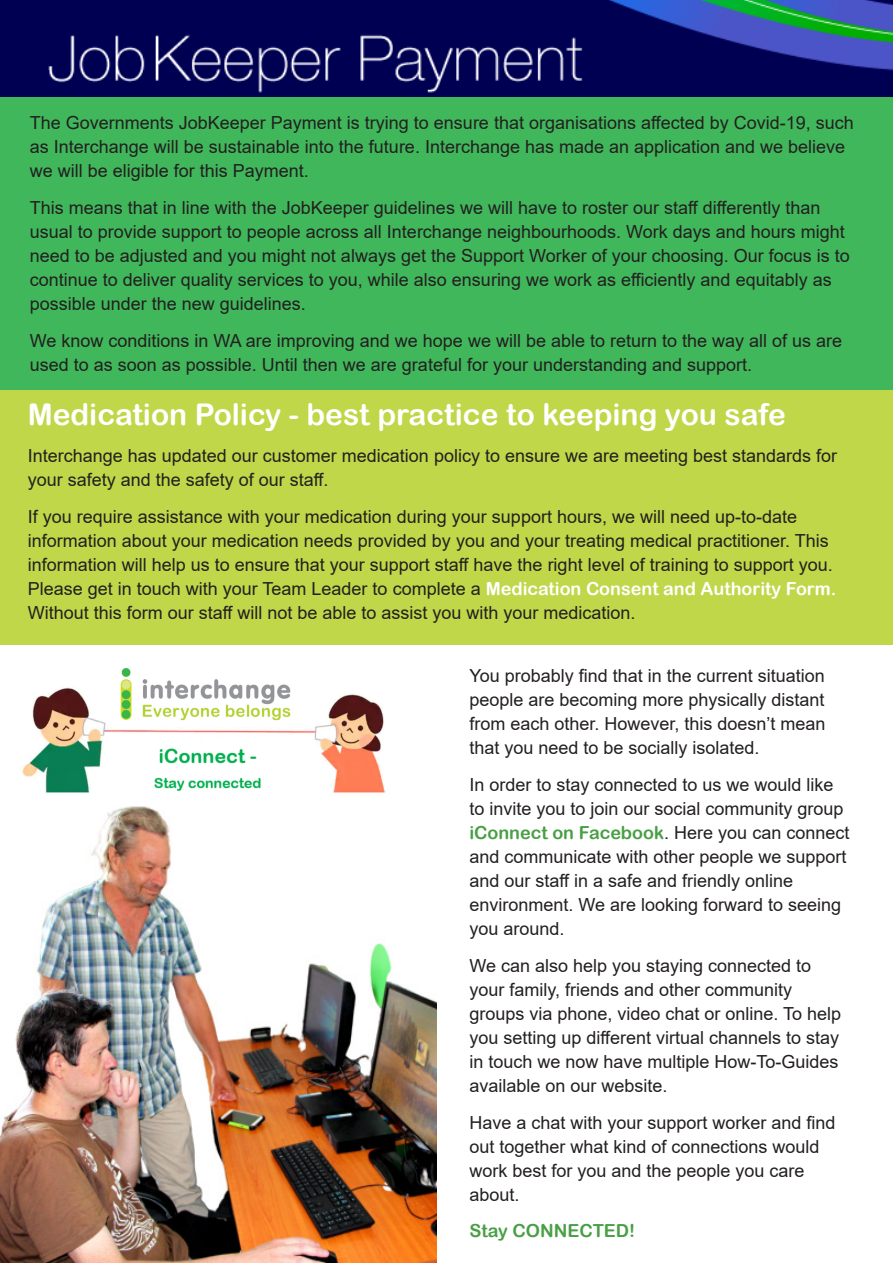
<style>
.page{position:relative;width:893px;height:1263px;background:#fff}
.page>*{position:absolute;margin:0;border:0;box-sizing:border-box;transform-origin:0 0}
.t1{font:30px "Arial Rounded MT Bold";color:#fff}
.t2{font:18px/24px "Arial";color:#231f20}
.t3{font:18px "Arial Rounded MT Bold";color:#499f45}
.s1{font-family:"Arial Rounded MT Bold";color:#fff}
.s2{font-family:"Arial Rounded MT Bold";color:#499f45}
</style>
<div class="page">
<div style="left:0;top:96px;width:893px;height:294px;background:#40b75b"></div>
<img style="left:0;top:0;width:893px;height:96px">
<img style="left:0;top:806px;width:437px;height:456px">
<img style="left:3px;top:644px;width:421px;height:149px">
<div style="left:0;top:390px;width:893px;height:254px;background:#bfd748"></div>
<p class="t2" style="left:30px;top:111px;width:825px">The Governments JobKeeper Payment is trying to ensure that organisations affected by Covid-19, such as Interchange will be sustainable into the future. Interchange has made an application and we believe we will be eligible for this Payment.</p>
<p class="t2" style="left:30px;top:196px;width:822px">This means that in line with the JobKeeper guidelines we will have to roster our staff differently than usual to provide support to people across all Interchange neighbourhoods. Work days and hours might need to be adjusted and you might not always get the Support Worker of your choosing. Our focus is to continue to deliver quality services to you, while also ensuring we work as efficiently and equitably as possible under the new guidelines.</p>
<p class="t2" style="left:30px;top:328px;width:814px">We know conditions in WA are improving and we hope we will be able to return to the way all of us are used to as soon as possible. Until then we are grateful for your understanding and support.</p>
<p class="t1" style="left:28px;top:397px;width:760px">Medication Policy - best practice to keeping you safe</p>
<p class="t2" style="left:28px;top:444px;width:811px">Interchange has updated our customer medication policy to ensure we are meeting best standards for your safety and the safety of our staff.</p>
<p class="t2" style="left:28px;top:505px;width:810px">If you require assistance with your medication during your support hours, we will need up-to-date information about your medication needs provided by you and your treating medical practitioner. This information will help us to ensure that your support staff have the right level of training to support you.<br>Please get in touch with your Team Leader to complete a <span class="s1">Medication Consent and Authority Form.<br></span>Without this form our staff will not be able to assist you with your medication.</p>
<p class="t2" style="left:469px;top:664px;width:358px;text-align:justify">You probably find that in the current situation people are becoming more physically distant from each other. However, this doesn’t mean that you need to be socially isolated.</p>
<p class="t2" style="left:469px;top:773px;width:382px">In order to stay connected to us we would like to invite you to join our social community group <span class="s2">iConnect on Facebook</span>. Here you can connect and communicate with other people we support and our staff in a safe and friendly online environment. We are looking forward to seeing you around.</p>
<p class="t2" style="left:469px;top:953px;width:373px">We can also help you staying connected to your family, friends and other community groups via phone, video chat or online. To help you setting up different virtual channels to stay in touch we now have multiple How-To-Guides available on our website.</p>
<p class="t2" style="left:469px;top:1110px;width:368px">Have a chat with your support worker and find out together what kind of connections would work best for you and the people you care about.</p>
<p class="t3" style="left:469px;top:1220px;width:167px">Stay CONNECTED!</p>
</div>
